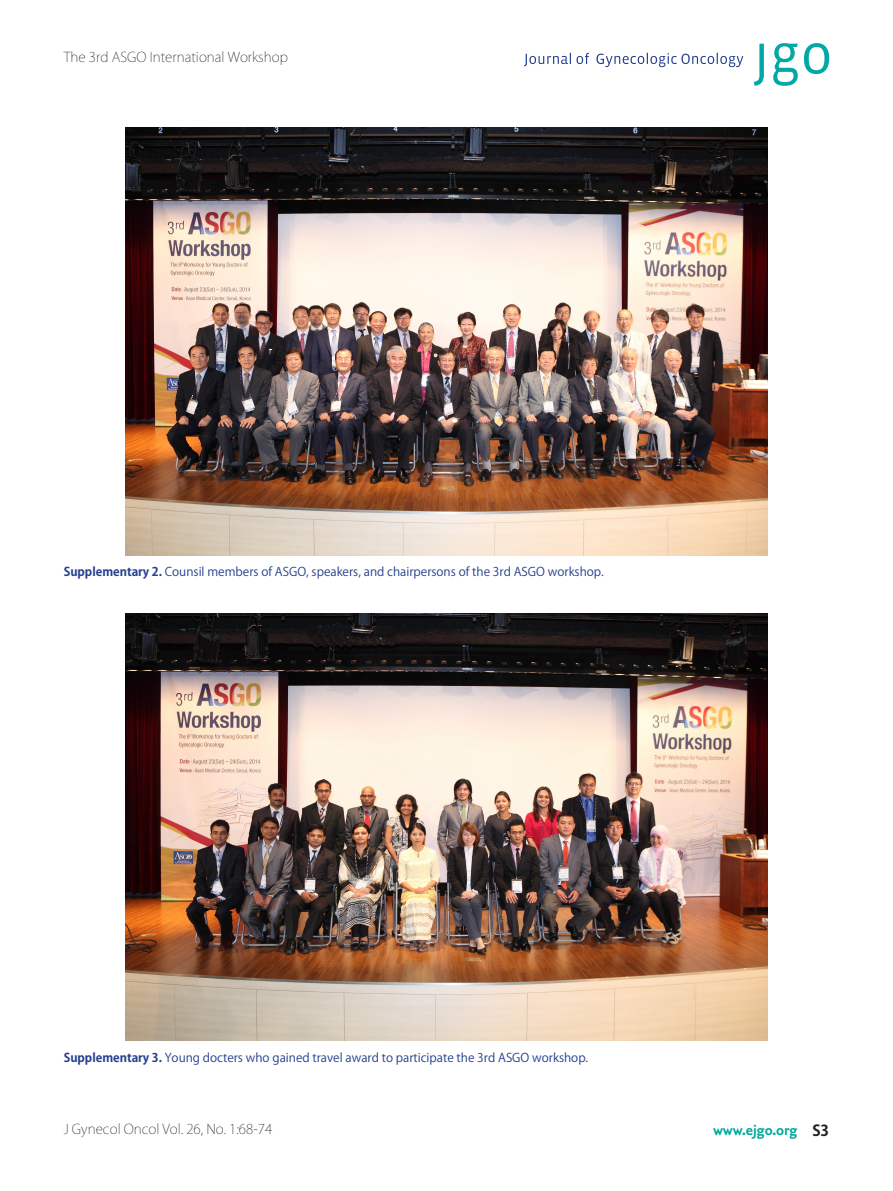
<style>
.page{position:relative;width:893px;height:1191px;background:#fff}
.page>*{position:absolute;margin:0;border:0;box-sizing:border-box;transform-origin:0 0}
.t1{font:700 15px "Nexus Sans";color:#00a99d}
.t2{font:200 13.5px "Koz Go Pro";color:#231f20}
.그림제목{font:12px "Koz Go Pro";color:#253f8e}
.s1{font-weight:700}
.s2{font-family:"Koz Go Pro";color:#231f20}
</style>
<div class="page">
<svg style="left:754px;top:43px;width:75px;height:43px"></svg>
<svg style="left:524px;top:53px;width:219px;height:14px"></svg>
<img style="left:126px;top:128px;width:641px;height:427px">
<img style="left:126px;top:613px;width:641px;height:427px">
<p class="t2" style="left:64px;top:49px;width:226px">The 3rd ASGO International Workshop</p>
<p class="그림제목" style="left:64px;top:564px;width:542px"><span class="s1">Supplementary 2.</span> Counsil members of ASGO, speakers, and chairpersons of the 3rd ASGO workshop.</p>
<p class="그림제목" style="left:64px;top:1049px;width:526px"><span class="s1">Supplementary 3.</span> Young docters who gained travel award to participate the 3rd ASGO workshop.</p>
<p class="t2" style="left:64px;top:1120px;width:210px">J Gynecol Oncol Vol. 26, No. 1:68-74</p>
<p class="t1" style="left:713px;top:1120px;width:118px">www.ejgo.org <span class="s2">S3</span></p>
</div>
